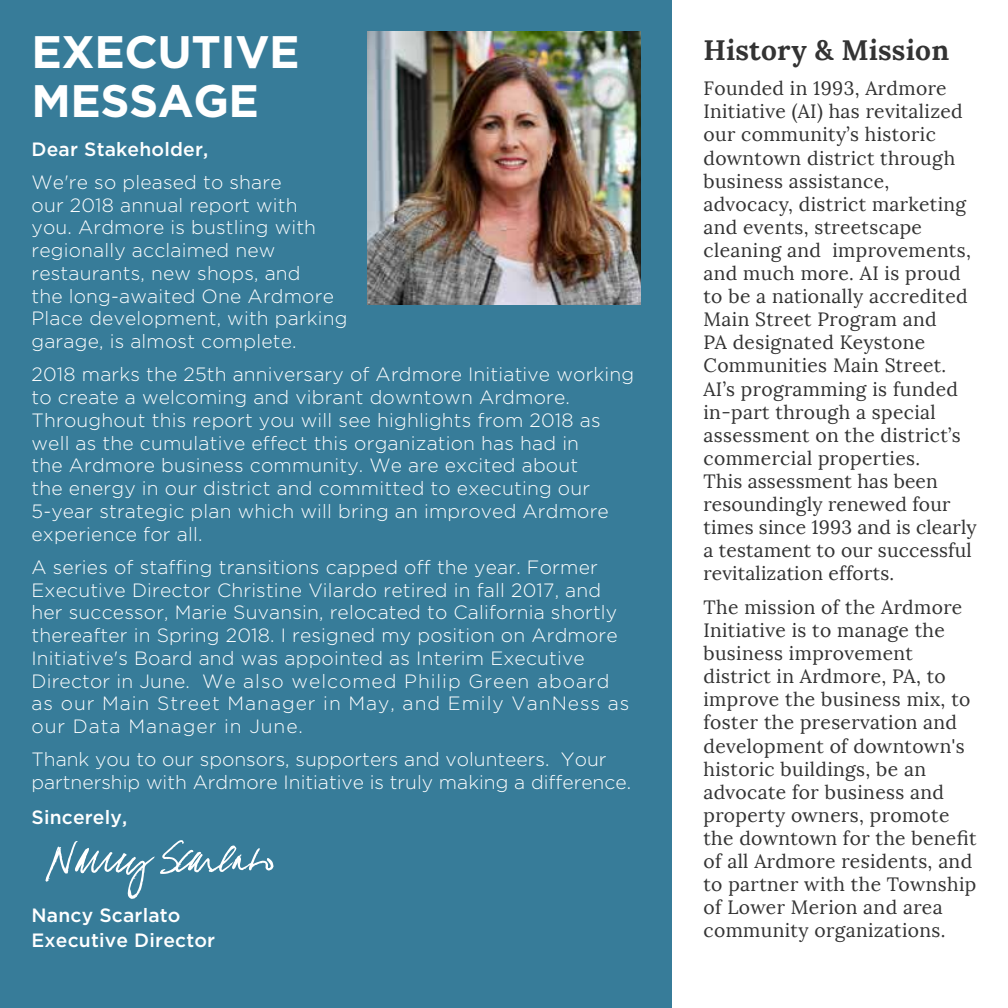
<style>
.page{position:relative;width:1008px;height:1008px;background:#fff}
.page>*{position:absolute;margin:0;border:0;box-sizing:border-box;transform-origin:0 0}
.t1{font:700 45.5px "Gotham";letter-spacing:-.01em;color:#fff}
.t2{font:700 28px "Lora";letter-spacing:.01em;color:#333}
.t3{font:300 19.25px/22.8px "Gotham";letter-spacing:.01em;color:#fff}
.t4{font:19.25px/23.1px "Lora";letter-spacing:.02em;color:#333}
.t5{font:500 19.25px/24.5px "Gotham";letter-spacing:.01em;color:#fff}
</style>
<div class="page">
<div style="left:0;top:0;width:672px;height:1008px;background:#377c99"></div>
<img style="left:368px;top:32px;width:273px;height:272px">
<svg style="left:45px;top:840px;width:229px;height:59px"></svg>
<h1 class="t1" style="left:32px;top:25px;width:269px">EXECUTIVE</h1>
<h2 class="t2" style="left:704px;top:32px;width:247px">History &amp; Mission</h2>
<h1 class="t1" style="left:32px;top:74px;width:229px">MESSAGE</h1>
<p class="t4" style="left:703px;top:77px;width:275px">Founded in 1993, Ardmore<br>Initiative (AI) has revitalized our community’s historic downtown district through business assistance, advocacy, district marketing and events, streetscape cleaning and improvements, and much more. AI is proud to be a nationally accredited<br>Main Street Program and<br>PA designated Keystone<br>Communities Main Street.<br>AI’s programming is funded in-part through a special assessment on the district’s commercial properties.<br>This assessment has been resoundingly renewed four times since 1993 and is clearly a testament to our successful revitalization efforts.</p>
<p class="t4" style="left:703px;top:596px;width:274px">The mission of the Ardmore<br>Initiative is to manage the business improvement district in Ardmore, PA, to improve the business mix, to foster the preservation and development of downtown's historic buildings, be an advocate for business and property owners, promote the downtown for the benefit of all Ardmore residents, and to partner with the Township of Lower Merion and area community organizations.</p>
<p class="t5" style="left:32px;top:136px;width:178px">Dear Stakeholder,</p>
<p class="t3" style="left:32px;top:171px;width:318px">We're so pleased to share<br>our 2018 annual report with<br>you. Ardmore is bustling with regionally acclaimed new restaurants, new shops, and<br>the long-awaited One Ardmore<br>Place development, with parking garage, is almost complete.</p>
<p class="t3" style="left:32px;top:363px;width:604px">2018 marks the 25th anniversary of Ardmore Initiative working to create a welcoming and vibrant downtown Ardmore.<br>Throughout this report you will see highlights from 2018 as well as the cumulative effect this organization has had in<br>the Ardmore business community. We are excited about<br>the energy in our district and committed to executing our 5-year strategic plan which will bring an improved Ardmore experience for all.</p>
<p class="t3" style="left:32px;top:556px;width:599px">A series of staffing transitions capped off the year. Former Executive Director Christine Vilardo retired in fall 2017, and her successor, Marie Suvansin, relocated to California shortly thereafter in Spring 2018. I resigned my position on Ardmore Initiative's Board and was appointed as Interim Executive Director in June. We also welcomed Philip Green aboard as our Main Street Manager in May, and Emily VanNess as our Data Manager in June.</p>
<p class="t3" style="left:32px;top:748px;width:601px">Thank you to our sponsors, supporters and volunteers. Your partnership with Ardmore Initiative is truly making a difference.</p>
<p class="t5" style="left:32px;top:805px;width:97px">Sincerely,</p>
<p class="t5" style="left:32px;top:903px;width:185px">Nancy Scarlato<br>Executive Director</p>
</div>
